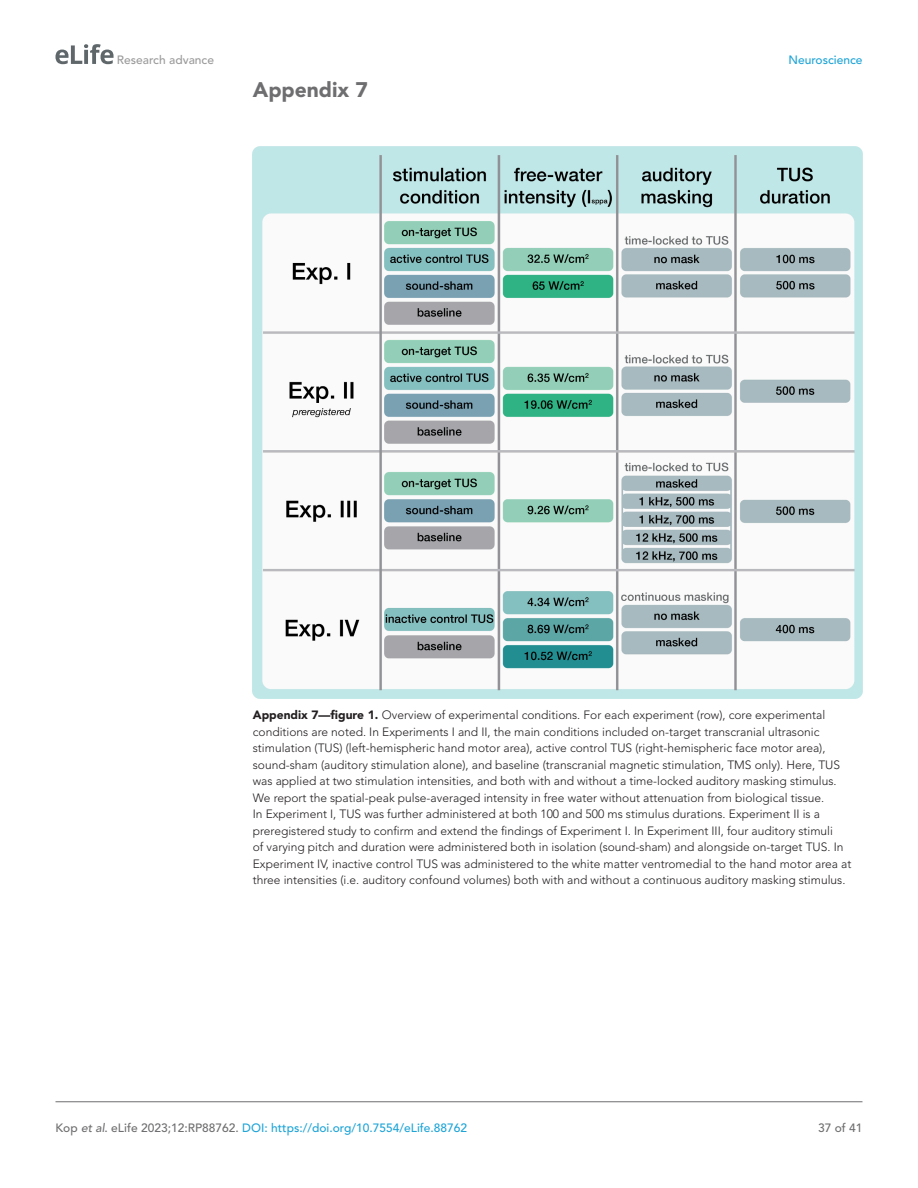
<style>
.page{position:relative;width:918px;height:1188px;background:#fff}
.page>*{position:absolute;margin:0;border:0;box-sizing:border-box;transform-origin:0 0}
.t1{font:900 21px "Avenir LT Std";color:#6e6e70}
.t2{font:300 12px/16.5px "Avenir LT Std";color:#231f20}
.t3{font:500 12px "Avenir LT Std";color:#1ea4d7}
.t4{font:500 12px "Avenir LT Std";color:#9a9a9a}
.t5{font:500 12px "Avenir LT Std";color:#6e6e70}
.s1{font-weight:900}
.s2{color:#6e6e70}
.s3{font-style:italic;color:#6e6e70}
</style>
<div class="page">
<svg style="left:55px;top:44px;width:59px;height:20px"></svg>
<hr style="left:56px;top:1101px;width:806px;height:1px;background:#6e6e70">
<img style="left:253px;top:146px;width:609px;height:552px">
<p class="t4" style="left:117px;top:53px;width:99px">Research advance</p>
<p class="t3" style="left:788px;top:53px;width:76px">Neuroscience</p>
<h1 class="t1" style="left:253px;top:77px;width:117px">Appendix 7</h1>
<p class="t2" style="left:253px;top:707px;width:600px"><span class="s1">Appendix 7—figure 1.</span> Overview of experimental conditions. For each experiment (row), core experimental conditions are noted. In Experiments I and II, the main conditions included on-target transcranial ultrasonic stimulation (TUS) (left-hemispheric hand motor area), active control TUS (right-hemispheric face motor area), sound-sham (auditory stimulation alone), and baseline (transcranial magnetic stimulation, TMS only). Here, TUS was applied at two stimulation intensities, and both with and without a time-locked auditory masking stimulus.<br>We report the spatial-peak pulse-averaged intensity in free water without attenuation from biological tissue.<br>In Experiment I, TUS was further administered at both 100 and 500 ms stimulus durations. Experiment II is a preregistered study to confirm and extend the findings of Experiment I. In Experiment III, four auditory stimuli<br>of varying pitch and duration were administered both in isolation (sound-sham) and alongside on-target TUS. In Experiment IV, inactive control TUS was administered to the white matter ventromedial to the hand motor area at three intensities (i.e. auditory confound volumes) both with and without a continuous auditory masking stimulus.</p>
<p class="t3" style="left:56px;top:1121px;width:413px"><span class="s2">Kop</span> <span class="s3">et al</span><span class="s2">. eLife 2023;12:RP88762.</span> DOI: https://doi.org/10.7554/eLife.88762</p>
<p class="t5" style="left:818px;top:1121px;width:46px">37 of 41</p>
</div>
